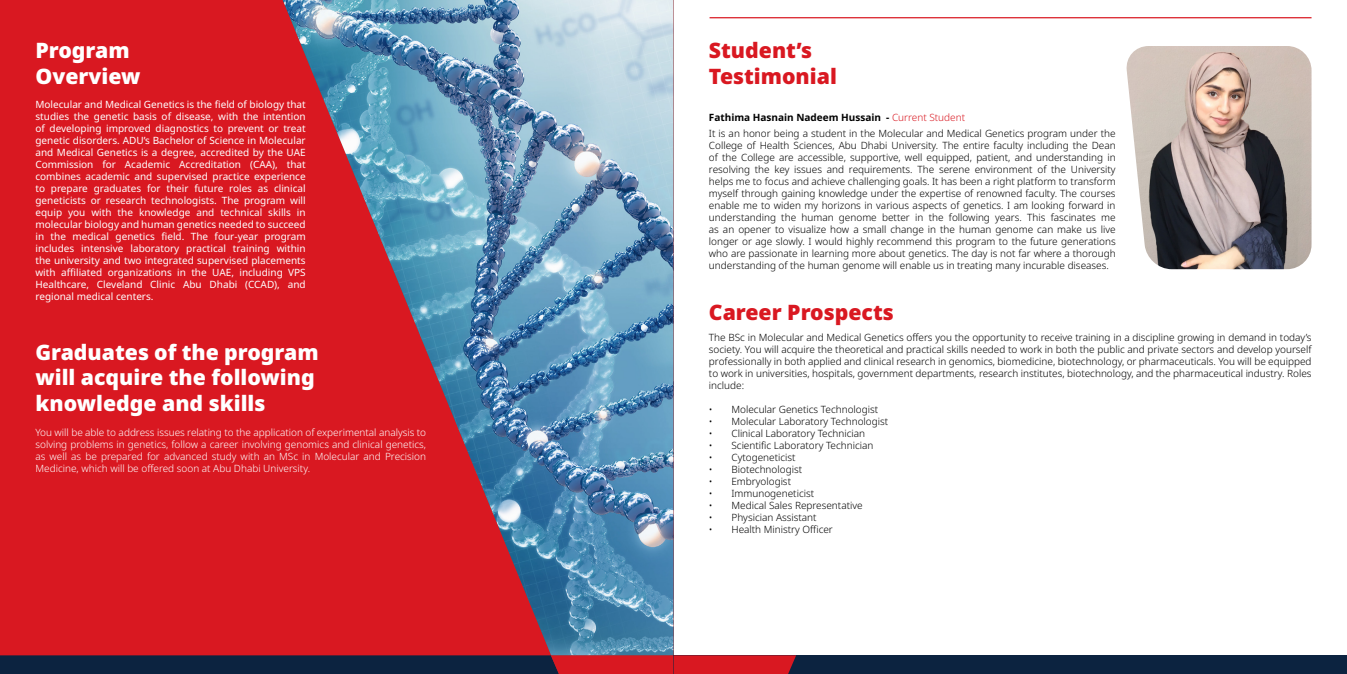
<style>
.page{position:relative;width:1347px;height:674px;background:#fff}
.page>*{position:absolute;margin:0;border:0;box-sizing:border-box;transform-origin:0 0}
.t1{font:900 21.25px/25.5px "Noto Sans";color:#fff}
.t2{font:900 21.25px/25.5px "Noto Sans";color:#d91821}
.t3{font:300 10px/12px "Noto Sans";color:#000;text-align:justify}
.t4{font:10px/12px "Noto Sans";color:#fff;text-align:justify}
.t5{font:300 10px/12px "Noto Sans";color:#fff;text-align:justify}
.s1{font-weight:700}
.s2{color:#d91821}
</style>
<div class="page">
<div style="left:0;top:0;width:673px;height:673px;background:#d91821"></div>
<img style="left:283px;top:0;width:390px;height:655px">
<img style="left:1126px;top:46px;width:185px;height:223px">
<hr style="left:709px;top:17px;width:602px;height:1px;background:#d91821">
<div style="left:673px;top:655px;width:673px;height:18px;background:#0c2340"></div>
<svg style="left:0;top:655px;width:796px;height:18px;background:#4b1f36"></svg>
<h1 class="t1" style="left:35px;top:38px;width:106px">Program<br>Overview</h1>
<p class="t4" style="left:35px;top:99px;width:272px">Molecular and Medical Genetics is the field of biology that studies the genetic basis of disease, with the intention of developing improved diagnostics to prevent or treat genetic disorders. ADU’s Bachelor of Science in Molecular and Medical Genetics is a degree, accredited by the UAE Commission for Academic Accreditation (CAA), that combines academic and supervised practice experience to prepare graduates for their future roles as clinical geneticists or research technologists. The program will equip you with the knowledge and technical skills in molecular biology and human genetics needed to succeed in the medical genetics field. The four-year program includes intensive laboratory practical training within the university and two integrated supervised placements with affiliated organizations in the UAE, including VPS Healthcare, Cleveland Clinic Abu Dhabi (CCAD), and regional medical centers.</p>
<h1 class="t1" style="left:35px;top:339px;width:285px">Graduates of the program will acquire the following knowledge and skills</h1>
<p class="t5" style="left:35px;top:426px;width:392px">You will be able to address issues relating to the application of experimental analysis to solving problems in genetics, follow a career involving genomics and clinical genetics, as well as be prepared for advanced study with an MSc in Molecular and Precision Medicine, which will be offered soon at Abu Dhabi University.</p>
<h1 class="t2" style="left:709px;top:38px;width:129px">Student’s<br>Testimonial</h1>
<p class="t3" style="left:709px;top:109px;width:408px;line-height:16.5px"><span class="s1">Fathima Hasnain Nadeem Hussain -</span> <span class="s2">Current Student<br></span>It is an honor being a student in the Molecular and Medical Genetics program under the</p>
<p class="t3" style="left:709px;top:140px;width:408px">College of Health Sciences, Abu Dhabi University. The entire faculty including the Dean of the College are accessible, supportive, well equipped, patient, and understanding in resolving the key issues and requirements. The serene environment of the University helps me to focus and achieve challenging goals. It has been a right platform to transform myself through gaining knowledge under the expertise of renowned faculty. The courses enable me to widen my horizons in various aspects of genetics. I am looking forward in understanding the human genome better in the following years. This fascinates me as an opener to visualize how a small change in the human genome can make us live longer or age slowly. I would highly recommend this program to the future generations who are passionate in learning more about genetics. The day is not far where a thorough understanding of the human genome will enable us in treating many incurable diseases.</p>
<h1 class="t2" style="left:709px;top:299px;width:186px">Career Prospects</h1>
<p class="t3" style="left:709px;top:331px;width:604px">The BSc in Molecular and Medical Genetics offers you the opportunity to receive training in a discipline growing in demand in today’s society. You will acquire the theoretical and practical skills needed to work in both the public and private sectors and develop yourself professionally in both applied and clinical research in genomics, biomedicine, biotechnology, or pharmaceuticals. You will be equipped to work in universities, hospitals, government departments, research institutes, biotechnology, and the pharmaceutical industry. Roles include:</p>
<p class="t3" style="left:709px;top:403px;width:171px">• Molecular Genetics Technologist</p>
<p class="t3" style="left:709px;top:415px;width:181px">• Molecular Laboratory Technologist</p>
<p class="t3" style="left:709px;top:427px;width:158px">• Clinical Laboratory Technician</p>
<p class="t3" style="left:709px;top:439px;width:166px">• Scientific Laboratory Technician</p>
<p class="t3" style="left:709px;top:451px;width:88px">• Cytogeneticist</p>
<p class="t3" style="left:709px;top:463px;width:95px">• Biotechnologist</p>
<p class="t3" style="left:709px;top:475px;width:84px">• Embryologist</p>
<p class="t3" style="left:709px;top:487px;width:107px">• Immunogeneticist</p>
<p class="t3" style="left:709px;top:499px;width:155px">• Medical Sales Representative</p>
<p class="t3" style="left:709px;top:511px;width:109px">• Physician Assistant</p>
<p class="t3" style="left:709px;top:523px;width:125px">• Health Ministry Officer</p>
</div>
